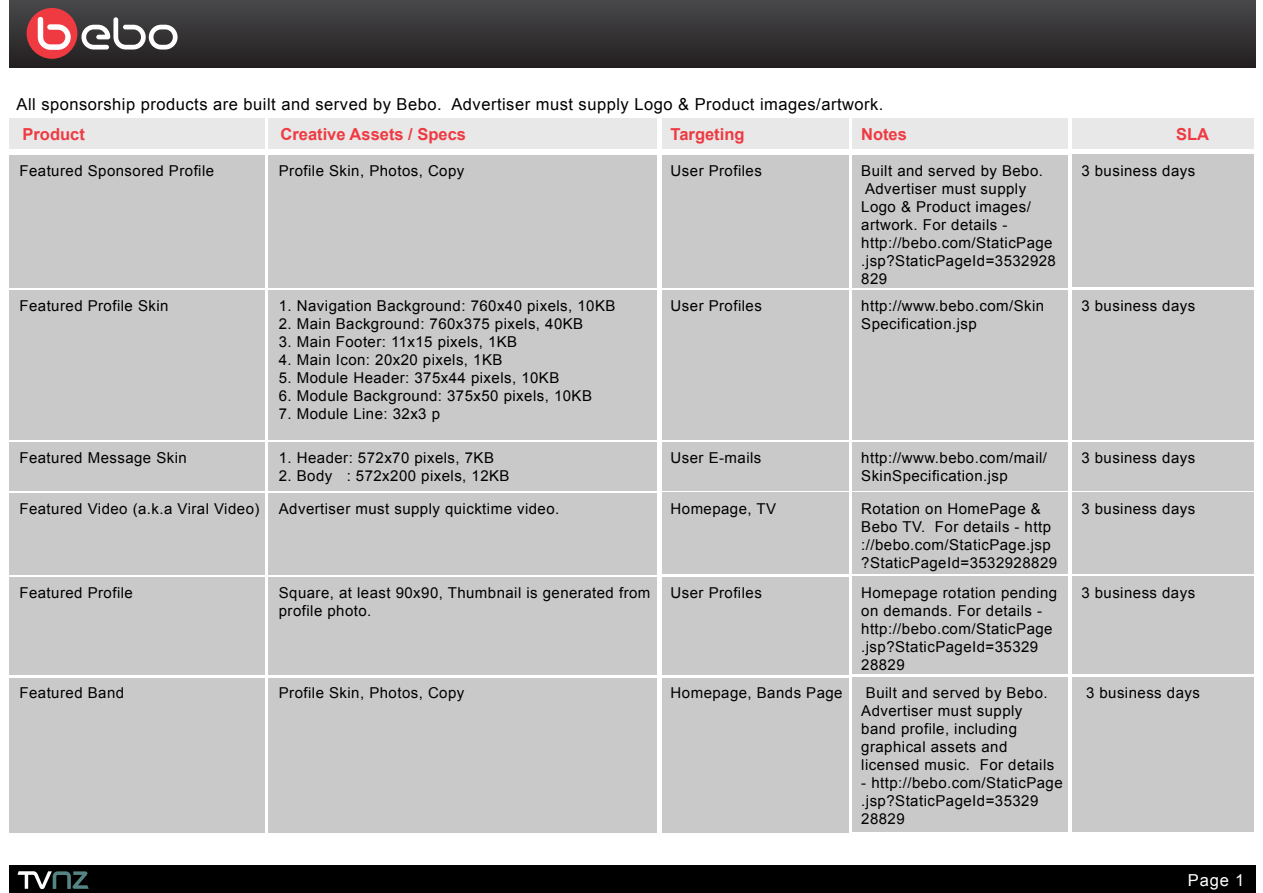
<style>
.page{position:relative;width:1263px;height:893px;background:#fff}
.page>*{position:absolute;margin:0;border:0;box-sizing:border-box;transform-origin:0 0}
.t1{font:16.5px/30px "Arial";letter-spacing:.03em;color:#000}
.t2{font:700 16.5px "Arial";color:#ef3a42}
.t3{font:16.5px "Arial";color:#fff}
.t4{font:15px/18px "Arial";letter-spacing:.03em;color:#000}
.s1{font-weight:700;color:#ef3a42}
</style>
<div class="page">
<div style="left:1072px;top:118px;width:181px;height:31px;background:#e8e8e8"></div>
<div style="left:1072px;top:155px;width:181px;height:132px;background:#c9c9c9"></div>
<div style="left:1072px;top:290px;width:181px;height:149px;background:#c9c9c9"></div>
<div style="left:1072px;top:442px;width:181px;height:49px;background:#c9c9c9"></div>
<div style="left:1072px;top:493px;width:181px;height:81px;background:#c9c9c9"></div>
<div style="left:1072px;top:577px;width:181px;height:97px;background:#c9c9c9"></div>
<div style="left:1072px;top:677px;width:181px;height:155px;background:#c9c9c9"></div>
<div style="left:852px;top:118px;width:216px;height:31px;background:#e8e8e8"></div>
<div style="left:852px;top:155px;width:216px;height:132px;background:#c9c9c9"></div>
<div style="left:852px;top:290px;width:216px;height:149px;background:#c9c9c9"></div>
<div style="left:852px;top:442px;width:216px;height:49px;background:#c9c9c9"></div>
<div style="left:852px;top:493px;width:216px;height:81px;background:#c9c9c9"></div>
<div style="left:852px;top:577px;width:216px;height:97px;background:#c9c9c9"></div>
<div style="left:852px;top:677px;width:216px;height:155px;background:#c9c9c9"></div>
<div style="left:662px;top:118px;width:186px;height:31px;background:#e8e8e8"></div>
<div style="left:662px;top:155px;width:186px;height:132px;background:#c9c9c9"></div>
<div style="left:662px;top:290px;width:186px;height:149px;background:#c9c9c9"></div>
<div style="left:662px;top:442px;width:186px;height:49px;background:#c9c9c9"></div>
<div style="left:662px;top:493px;width:186px;height:81px;background:#c9c9c9"></div>
<div style="left:662px;top:577px;width:186px;height:97px;background:#c9c9c9"></div>
<div style="left:662px;top:678px;width:186px;height:154px;background:#c9c9c9"></div>
<div style="left:269px;top:118px;width:388px;height:31px;background:#e8e8e8"></div>
<div style="left:269px;top:155px;width:388px;height:132px;background:#c9c9c9"></div>
<div style="left:269px;top:290px;width:388px;height:149px;background:#c9c9c9"></div>
<div style="left:269px;top:442px;width:388px;height:49px;background:#c9c9c9"></div>
<div style="left:269px;top:493px;width:388px;height:81px;background:#c9c9c9"></div>
<div style="left:269px;top:577px;width:388px;height:97px;background:#c9c9c9"></div>
<div style="left:269px;top:678px;width:388px;height:155px;background:#c9c9c9"></div>
<div style="left:9px;top:119px;width:255px;height:30px;background:#e8e8e8"></div>
<div style="left:9px;top:0;width:1246px;height:67px;background:linear-gradient(to bottom,#48484a,#231f20)"></div>
<div style="left:9px;top:866px;width:1246px;height:27px;background:#000"></div>
<svg style="left:18px;top:871px;width:71px;height:18px"></svg>
<svg style="left:81px;top:17px;width:97px;height:33px"></svg>
<div style="left:27px;top:8px;width:50px;height:51px;background:#ef3a42;border-radius:50%"></div>
<svg style="left:38px;top:17px;width:33px;height:33px"></svg>
<div style="left:9px;top:156px;width:255px;height:132px;background:#c9c9c9"></div>
<div style="left:9px;top:290px;width:255px;height:150px;background:#c9c9c9"></div>
<div style="left:9px;top:442px;width:255px;height:49px;background:#c9c9c9"></div>
<div style="left:9px;top:493px;width:255px;height:81px;background:#c9c9c9"></div>
<div style="left:9px;top:577px;width:255px;height:97px;background:#c9c9c9"></div>
<div style="left:9px;top:678px;width:255px;height:155px;background:#c9c9c9"></div>
<p class="t1" style="left:23px;top:89px;width:862px;text-indent:-6px">All sponsorship products are built and served by Bebo. Advertiser must supply Logo &amp; Product images/artwork.<br><span class="s1">Product</span></p>
<p class="t2" style="left:280px;top:123px;width:187px">Creative Assets / Specs</p>
<p class="t2" style="left:670px;top:123px;width:75px">Targeting</p>
<p class="t2" style="left:861px;top:123px;width:47px">Notes</p>
<p class="t2" style="left:1176px;top:123px;width:34px">SLA</p>
<p class="t4" style="left:20px;top:162px;width:196px">Featured Sponsored Profile</p>
<p class="t4" style="left:279px;top:162px;width:187px">Profile Skin, Photos, Copy</p>
<p class="t4" style="left:20px;top:297px;width:151px">Featured Profile Skin</p>
<p class="t4" style="left:19px;top:449px;width:169px">Featured Message Skin</p>
<p class="t4" style="left:19px;top:500px;width:241px">Featured Video (a.k.a Viral Video)</p>
<p class="t4" style="left:279px;top:297px;width:338px">1. Navigation Background: 760x40 pixels, 10KB</p>
<p class="t4" style="left:279px;top:315px;width:306px">2. Main Background: 760x375 pixels, 40KB</p>
<p class="t4" style="left:279px;top:333px;width:240px">3. Main Footer: 11x15 pixels, 1KB</p>
<p class="t4" style="left:279px;top:351px;width:225px">4. Main Icon: 20x20 pixels, 1KB</p>
<p class="t4" style="left:279px;top:369px;width:282px">5. Module Header: 375x44 pixels, 10KB</p>
<p class="t4" style="left:279px;top:387px;width:315px">6. Module Background: 375x50 pixels, 10KB</p>
<p class="t4" style="left:279px;top:405px;width:163px">7. Module Line: 32x3 p</p>
<p class="t4" style="left:279px;top:449px;width:217px">1. Header: 572x70 pixels, 7KB</p>
<p class="t4" style="left:279px;top:467px;width:232px">2. Body : 572x200 pixels, 12KB</p>
<p class="t4" style="left:279px;top:500px;width:282px">Advertiser must supply quicktime video.</p>
<p class="t4" style="left:19px;top:584px;width:115px">Featured Profile</p>
<p class="t4" style="left:20px;top:684px;width:106px">Featured Band</p>
<p class="t4" style="left:279px;top:584px;width:373px">Square, at least 90x90, Thumbnail is generated from profile photo.</p>
<p class="t4" style="left:279px;top:684px;width:187px">Profile Skin, Photos, Copy</p>
<p class="t4" style="left:671px;top:162px;width:93px">User Profiles</p>
<p class="t4" style="left:671px;top:297px;width:93px">User Profiles</p>
<p class="t4" style="left:861px;top:162px;width:196px">Built and served by Bebo.<br>Advertiser must supply<br>Logo &amp; Product images/ artwork. For details - http://bebo.com/StaticPage .jsp?StaticPageId=3532928<br>829</p>
<p class="t4" style="left:861px;top:297px;width:184px">http://www.bebo.com/Skin<br>Specification.jsp</p>
<p class="t4" style="left:1081px;top:162px;width:115px">3 business days</p>
<p class="t4" style="left:1081px;top:297px;width:115px">3 business days</p>
<p class="t4" style="left:671px;top:449px;width:92px">User E-mails</p>
<p class="t4" style="left:671px;top:500px;width:107px">Homepage, TV</p>
<p class="t4" style="left:670px;top:584px;width:93px">User Profiles</p>
<p class="t4" style="left:671px;top:684px;width:173px">Homepage, Bands Page</p>
<p class="t4" style="left:861px;top:448px;width:187px">http://www.bebo.com/mail/<br>SkinSpecification.jsp</p>
<p class="t4" style="left:861px;top:500px;width:197px">Rotation on HomePage &amp;<br>Bebo TV. For details - http ://bebo.com/StaticPage.jsp ?StaticPageId=3532928829</p>
<p class="t4" style="left:861px;top:584px;width:197px">Homepage rotation pending on demands. For details - http://bebo.com/StaticPage .jsp?StaticPageId=35329<br>28829</p>
<p class="t4" style="left:861px;top:684px;width:195px;text-indent:5px">Built and served by Bebo.<br>Advertiser must supply band profile, including graphical assets and licensed music. For details</p>
<p class="t4" style="left:861px;top:774px;width:203px">- http://bebo.com/StaticPage .jsp?StaticPageId=35329<br>28829</p>
<p class="t4" style="left:1081px;top:448px;width:115px">3 business days</p>
<p class="t4" style="left:1081px;top:499px;width:115px">3 business days</p>
<p class="t4" style="left:1081px;top:584px;width:115px">3 business days</p>
<p class="t4" style="left:1086px;top:684px;width:115px">3 business days</p>
<p class="t3" style="left:1188px;top:869px;width:58px">Page 1</p>
</div>
